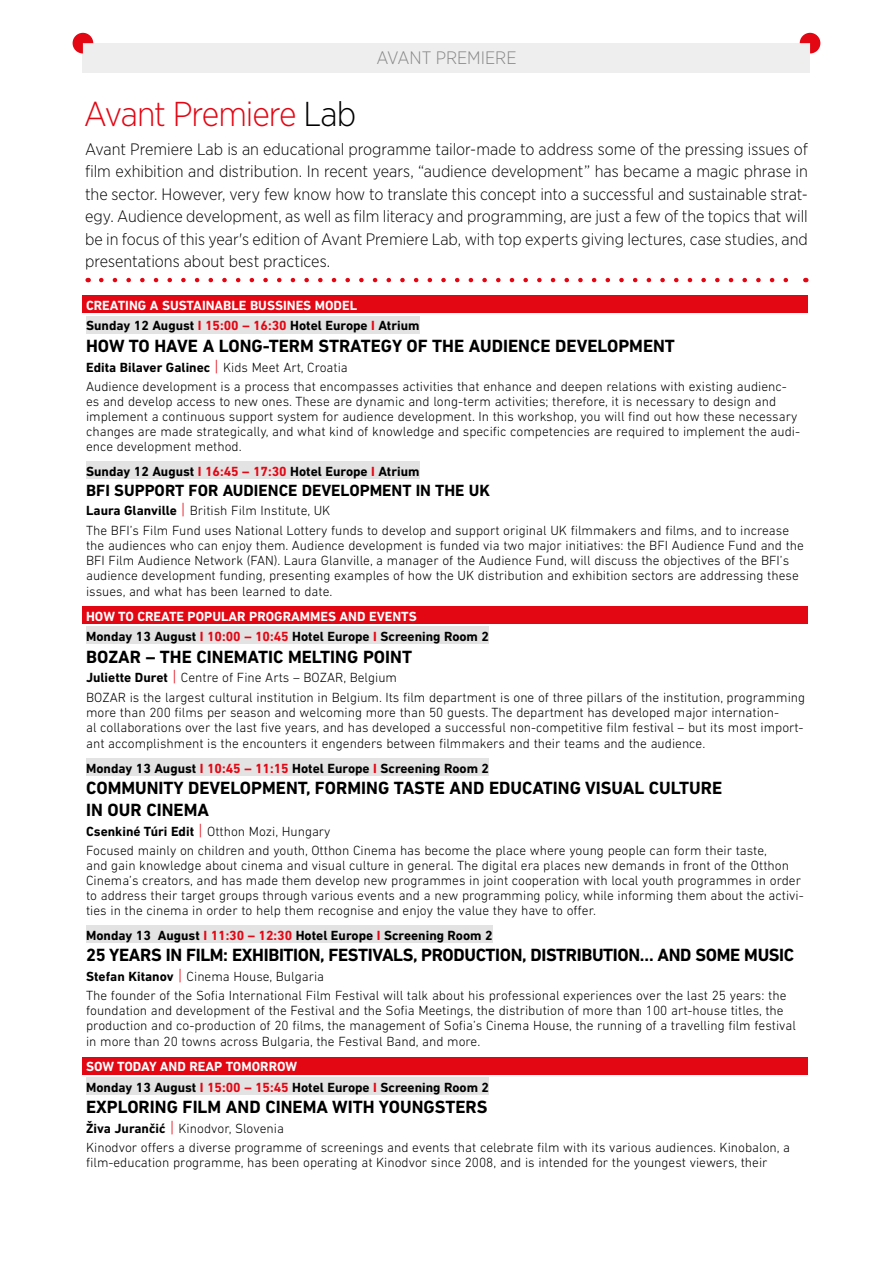
<style>
.page{position:relative;width:893px;height:1263px;background:#fff}
.page>*{position:absolute;margin:0;border:0;box-sizing:border-box;transform-origin:0 0}
.t1{font:300 34.5px "Gotham Narrow";letter-spacing:-.03em;color:#e30613}
.t2{font:700 18px/21.6px "DIN Next LT Pro";color:#000}
.t3{font:700 18px "DIN Next LT Pro";letter-spacing:-.02em;color:#000}
.t4{font:300 18px "Gotham Narrow";letter-spacing:-.005em;color:#878787}
.t5{font:300 16.5px/22.5px "Gotham Narrow";color:#000;text-align:justify}
.t6{font:700 16.5px "DIN Next LT Pro";color:#000}
.t7{font:300 13.5px/19.2px "DIN Next LT Pro";color:#000}
.t8{font:700 13.5px/20.4px "DIN Next LT Pro";color:#000}
.t9{font:700 13.5px/20.4px "DIN Next LT Pro";color:#fff}
.s1{color:#000}
.s2{color:#e30613}
.s3{font-weight:700}
.s4{font-size:16.5px;color:#e30613}
.s5{color:#fff}
</style>
<div class="page">
<div style="left:83px;top:43px;width:727px;height:30px;background:#eee"></div>
<svg style="left:800px;top:33px;width:20px;height:20px"></svg>
<svg style="left:73px;top:33px;width:20px;height:20px"></svg>
<div style="left:82px;top:296px;width:725px;height:17px;background:#e30613"></div>
<div style="left:86px;top:316px;width:333px;height:18px;background:#e3e3e3"></div>
<div style="left:86px;top:461px;width:333px;height:18px;background:#e3e3e3"></div>
<div style="left:82px;top:606px;width:725px;height:18px;background:#e30613"></div>
<div style="left:86px;top:627px;width:403px;height:17px;background:#e3e3e3"></div>
<div style="left:86px;top:758px;width:403px;height:18px;background:#e3e3e3"></div>
<div style="left:86px;top:925px;width:406px;height:18px;background:#e3e3e3"></div>
<div style="left:82px;top:1057px;width:725px;height:17px;background:#e30613"></div>
<div style="left:86px;top:1077px;width:403px;height:18px;background:#e3e3e3"></div>
<svg style="left:101px;top:278px;width:687px;height:4px"></svg>
<h1 class="t1" style="left:84px;top:92px;width:274px">Avant Premiere <span class="s1">Lab</span></h1>
<h2 class="t4" style="left:376px;top:47px;width:142px">AVANT PREMIERE</h2>
<p class="t5" style="left:85px;top:137px;width:724px">Avant Premiere Lab is an educational programme tailor-made to address some of the pressing issues of film exhibition and distribution. In recent years, “audience development” has became a magic phrase in the sector. However, very few know how to translate this concept into a successful and sustainable strat&shy;egy. Audience development, as well as film literacy and programming, are just a few of the topics that will be in focus of this year's edition of Avant Premiere Lab, with top experts giving lectures, case studies, and presentations about best practices.</p>
<p class="t9" style="left:86px;top:295px;width:335px">CREATING A SUSTAINABLE BUSSINES MODEL<br><span class="s1">Sunday 12 August</span> <span class="s2">I 15:00 – 16:30</span> <span class="s1">Hotel Europe</span> <span class="s2">I</span> <span class="s1">Atrium</span></p>
<h2 class="t2" style="left:86px;top:335px;width:590px">HOW TO HAVE A LONG-TERM STRATEGY OF THE AUDIENCE DEVELOPMENT</h2>
<p class="t7" style="left:86px;top:357px;width:702px"><span class="s3">Edita Bilaver Galinec</span> <span class="s4">|</span> Kids Meet Art, Croatia<br>Audience development is a process that encompasses activities that enhance and deepen relations with existing audienc-</p>
<p class="t7" style="left:86px;top:394px;width:715px;line-height:15px">es and develop access to new ones. These are dynamic and long-term activities; therefore, it is necessary to design and implement a continuous support system for audience development. In this workshop, you will find out how these necessary changes are made strategically, and what kind of knowledge and specific competencies are required to implement the audi&shy;ence development method.</p>
<p class="t8" style="left:86px;top:461px;width:335px">Sunday 12 August <span class="s2">I 16:45 – 17:30</span> Hotel Europe <span class="s2">I</span> Atrium</p>
<p class="t6" style="left:86px;top:480px;width:405px">BFI SUPPORT FOR AUDIENCE DEVELOPMENT IN THE UK</p>
<p class="t7" style="left:86px;top:501px;width:705px"><span class="s3">Laura Glanville</span> <span class="s4">|</span> British Film Institute, UK<br>The BFI’s Film Fund uses National Lottery funds to develop and support original UK filmmakers and films, and to increase</p>
<p class="t7" style="left:86px;top:537px;width:719px;line-height:15.5px">the audiences who can enjoy them. Audience development is funded via two major initiatives: the BFI Audience Fund and the BFI Film Audience Network (FAN). Laura Glanville, a manager of the Audience Fund, will discuss the objectives of the BFI’s audience development funding, presenting examples of how the UK distribution and exhibition sectors are addressing these issues, and what has been learned to date.</p>
<p class="t8" style="left:86px;top:606px;width:404px"><span class="s5">HOW TO CREATE POPULAR PROGRAMMES AND EVENTS<br></span>Monday 13 August <span class="s2">I 10:00 – 10:45</span> Hotel Europe <span class="s2">I</span> Screening Room 2</p>
<h2 class="t2" style="left:86px;top:646px;width:327px">BOZAR – THE CINEMATIC MELTING POINT</h2>
<p class="t7" style="left:86px;top:668px;width:721px"><span class="s3">Juliette Duret</span> <span class="s4">|</span> Centre of Fine Arts – BOZAR, Belgium<br>BOZAR is the largest cultural institution in Belgium. Its film department is one of three pillars of the institution, programming</p>
<p class="t7" style="left:86px;top:704px;width:719px;line-height:15.6px">more than 200 films per season and welcoming more than 50 guests. The department has developed major internation-<br>al collaborations over the last five years, and has developed a successful non-competitive film festival – but its most import&shy;ant accomplishment is the encounters it engenders between filmmakers and their teams and the audience.</p>
<p class="t8" style="left:86px;top:758px;width:404px">Monday 13 August <span class="s2">I 10:45 – 11:15</span> Hotel Europe <span class="s2">I</span> Screening Room 2</p>
<h2 class="t2" style="left:86px;top:777px;width:638px">COMMUNITY DEVELOPMENT, FORMING TASTE AND EDUCATING VISUAL CULTURE<br>IN OUR CINEMA</h2>
<p class="t7" style="left:86px;top:821px;width:682px"><span class="s3">Csenkiné Túri Edit</span> <span class="s4">|</span> Otthon Mozi, Hungary<br>Focused mainly on children and youth, Otthon Cinema has become the place where young people can form their taste,</p>
<p class="t7" style="left:86px;top:857px;width:719px;line-height:15px">and gain knowledge about cinema and visual culture in general. The digital era places new demands in front of the Otthon Cinema’s creators, and has made them develop new programmes in joint cooperation with local youth programmes in order to address their target groups through various events and a new programming policy, while informing them about the activi&shy;ties in the cinema in order to help them recognise and enjoy the value they have to offer.</p>
<p class="t8" style="left:86px;top:925px;width:408px">Monday 13 August <span class="s2">I 11:30 – 12:30</span> Hotel Europe <span class="s2">I</span> Screening Room 2</p>
<h2 class="t3" style="left:86px;top:944px;width:710px">25 YEARS IN FILM: EXHIBITION, FESTIVALS, PRODUCTION, DISTRIBUTION… AND SOME MUSIC</h2>
<p class="t7" style="left:86px;top:966px;width:702px"><span class="s3">Stefan Kitanov</span> <span class="s4">|</span> Cinema House, Bulgaria<br>The founder of the Sofia International Film Festival will talk about his professional experiences over the last 25 years: the</p>
<p class="t7" style="left:86px;top:1003px;width:711px;line-height:15.6px">foundation and development of the Festival and the Sofia Meetings, the distribution of more than 100 art-house titles, the production and co-production of 20 films, the management of Sofia’s Cinema House, the running of a travelling film festival in more than 20 towns across Bulgaria, the Festival Band, and more.</p>
<p class="t8" style="left:86px;top:1056px;width:404px"><span class="s5">SOW TODAY AND REAP TOMORROW<br></span>Monday 13 August <span class="s2">I 15:00 – 15:45</span> Hotel Europe <span class="s2">I</span> Screening Room 2</p>
<h2 class="t2" style="left:86px;top:1096px;width:403px">EXPLORING FILM AND CINEMA WITH YOUNGSTERS</h2>
<p class="t7" style="left:86px;top:1118px;width:705px"><span class="s3">Živa Jurančić</span> <span class="s4">|</span> Kinodvor, Slovenia<br>Kinodvor offers a diverse programme of screenings and events that celebrate film with its various audiences. Kinobalon, a</p>
<p class="t7" style="left:86px;top:1153px;width:683px">film-education programme, has been operating at Kinodvor since 2008, and is intended for the youngest viewers, their</p>
</div>
